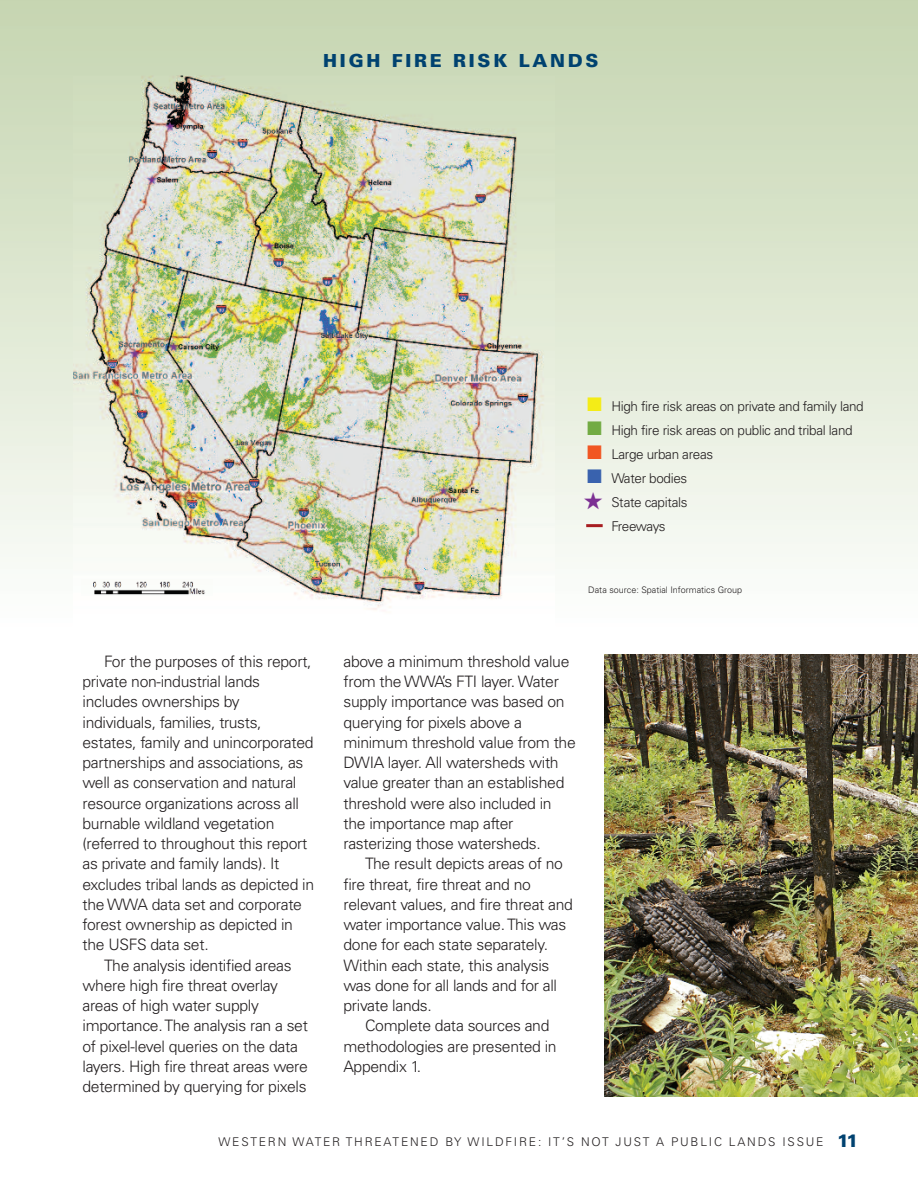
<style>
.page{position:relative;width:918px;height:1188px;background:#fff}
.page>*{position:absolute;margin:0;border:0;box-sizing:border-box;transform-origin:0 0}
.t1{font:900 18px "Univers";letter-spacing:.15em;color:#004270}
.t2{font:300 15.75px/20.2px "Univers";letter-spacing:-.02em;color:#231f20}
.t3{font:300 13.5px/24px "Univers";letter-spacing:-.025em;color:#231f20;text-align:center}
.t4{font:300 12px "Univers";letter-spacing:.15em;color:#231f20}
.t5{font:300 9px "Univers";color:#231f20}
.s1{color:#f4ec17}
.s2{color:#72ab43}
.s3{color:#f15622}
.s4{color:#3962ae}
.s5{color:#7c3093}
</style>
<div class="page">
<div style="left:0;top:0;width:917px;height:626px;background:linear-gradient(to bottom,#c5d5af,#fcfefb)"></div>
<img style="left:73px;top:76px;width:482px;height:550px">
<img style="left:604px;top:654px;width:314px;height:443px">
<img style="left:81px;top:579px;width:131px;height:16px">
<hr style="left:586px;top:524px;width:17px;height:3px;background:#a71d21">
<p class="t1" style="left:323px;top:54px;width:277px">HIGH FIRE RISK LANDS</p>
<p class="t3" style="left:587px;top:395px;width:278px"><span class="s1">■</span> High fire risk areas on private and family land</p>
<p class="t3" style="left:587px;top:419px;width:267px"><span class="s2">■</span> High fire risk areas on public and tribal land</p>
<p class="t3" style="left:587px;top:443px;width:128px"><span class="s3">■</span> Large urban areas</p>
<p class="t3" style="left:587px;top:467px;width:102px"><span class="s4">■</span> Water bodies</p>
<p class="t3" style="left:584px;top:491px;width:106px"><span class="s5">★</span> State capitals<br>Freeways</p>
<p class="t5" style="left:588px;top:587px;width:156px">Data source: Spatial Informatics Group</p>
<p class="t2" style="left:82px;top:653px;width:233px;text-indent:22px">For the purposes of this report, private non-industrial lands includes ownerships by individuals, families, trusts, estates, family and unincorporated partnerships and associations, as well as conservation and natural resource organizations across all burnable wildland vegetation (referred to throughout this report as private and family lands). It excludes tribal lands as depicted in the WWA data set and corporate forest ownership as depicted in the USFS data set.</p>
<p class="t2" style="left:82px;top:956px;width:227px;text-indent:22px">The analysis identified areas where high fire threat overlay areas of high water supply importance.The analysis ran a set of pixel-level queries on the data layers. High fire threat areas were determined by querying for pixels</p>
<p class="t2" style="left:343px;top:653px;width:234px">above a minimum threshold value from the WWA’s FTI layer. Water supply importance was based on querying for pixels above a minimum threshold value from the<br>DWIA layer. All watersheds with value greater than an established threshold were also included in the importance map after rasterizing those watersheds.</p>
<p class="t2" style="left:343px;top:855px;width:231px;text-indent:22px">The result depicts areas of no fire threat, fire threat and no relevant values, and fire threat and water importance value.This was done for each state separately.<br>Within each state, this analysis was done for all lands and for all private lands.</p>
<p class="t2" style="left:343px;top:1017px;width:215px;text-indent:22px">Complete data sources and methodologies are presented in<br>Appendix 1.</p>
<p class="t4" style="left:219px;top:1138px;width:607px">WESTERN WATER THREATENED BY WILDFIRE: IT’S NOT JUST A PUBLIC LANDS ISSUE</p>
<p class="t1" style="left:837px;top:1134px;width:23px">11</p>
</div>
